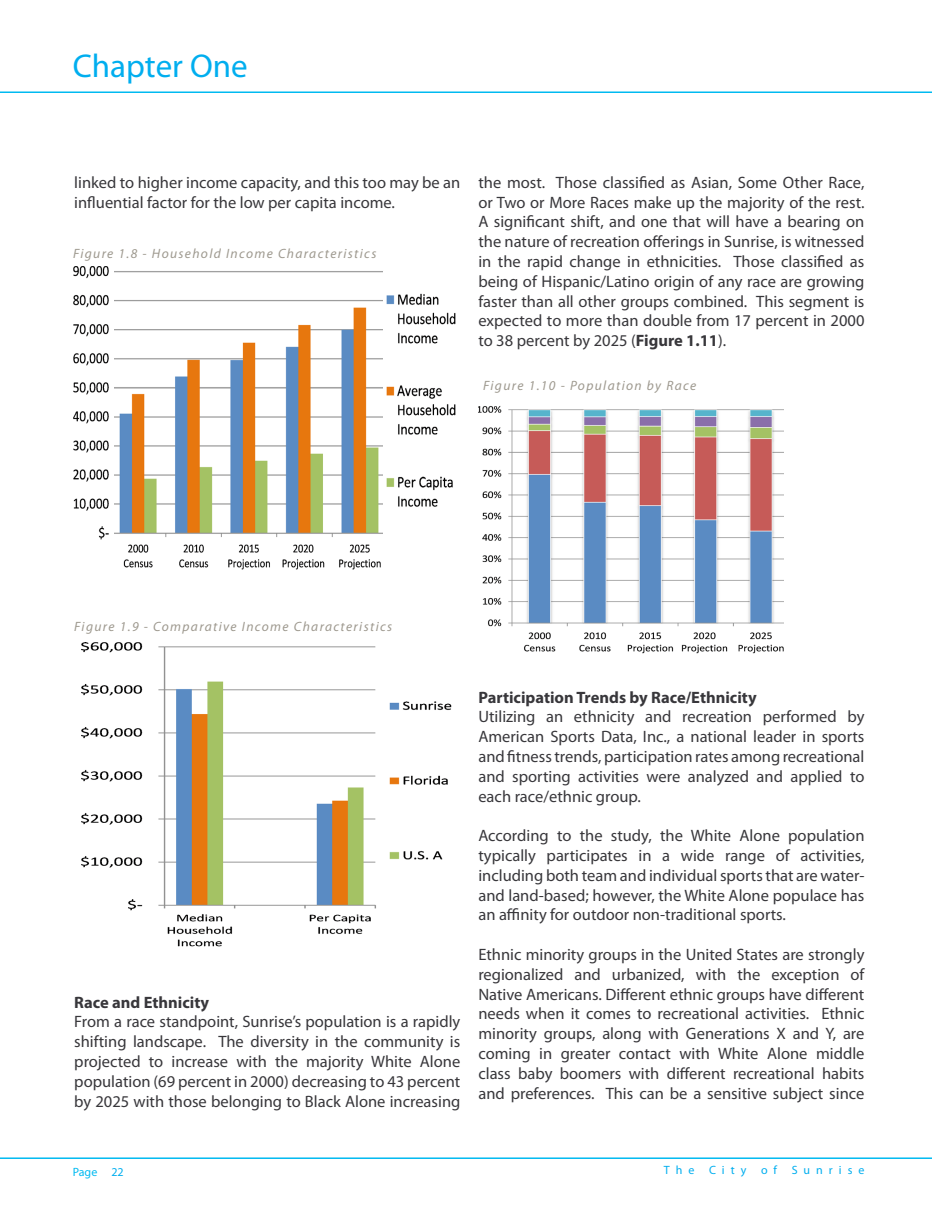
<style>
.page{position:relative;width:932px;height:1215px;background:#fff}
.page>*{position:absolute;margin:0;border:0;box-sizing:border-box;transform-origin:0 0}
.t1{font:33px "Myriad Pro";color:#00aeef}
.t2{font:16.5px/19.8px "Myriad Pro";color:#38373b;text-align:justify}
.t3{font:700 16.5px "Myriad Pro";color:#38373b}
.t4{font:italic 13.5px "Myriad Pro";letter-spacing:.1em;color:#9e998f}
.t5{font:12px "Myriad Pro";letter-spacing:.5em;color:#00aeef}
.t6{font:12px "Myriad Pro";color:#00baf1}
.s1{font-weight:700}
.s2{color:#00aeef}
</style>
<div class="page">
<hr style="left:0;top:1157px;width:932px;height:2px;background:#00baf1">
<hr style="left:0;top:91px;width:932px;height:2px;background:#00baf1">
<img style="left:73px;top:266px;width:310px;height:304px">
<img style="left:386px;top:293px;width:70px;height:214px">
<img style="left:81px;top:642px;width:295px;height:305px">
<img style="left:478px;top:406px;width:306px;height:248px">
<img style="left:389px;top:701px;width:63px;height:159px">
<h1 class="t1" style="left:73px;top:46px;width:176px">Chapter One</h1>
<p class="t2" style="left:74px;top:172px;width:387px">linked to higher income capacity, and this too may be an influential factor for the low per capita income.</p>
<p class="t4" style="left:73px;top:245px;width:305px">Figure 1.8 - Household Income Characteristics</p>
<p class="t2" style="left:478px;top:172px;width:387px">the most. Those classified as Asian, Some Other Race, or Two or More Races make up the majority of the rest.<br>A significant shift, and one that will have a bearing on the nature of recreation offerings in Sunrise, is witnessed in the rapid change in ethnicities. Those classified as being of Hispanic/Latino origin of any race are growing faster than all other groups combined. This segment is expected to more than double from 17 percent in 2000 to 38 percent by 2025 (<span class="s1">Figure 1.11</span>).</p>
<p class="t4" style="left:483px;top:377px;width:214px">Figure 1.10 - Population by Race</p>
<p class="t4" style="left:74px;top:618px;width:319px">Figure 1.9 - Comparative Income Characteristics</p>
<p class="t3" style="left:74px;top:991px;width:136px">Race and Ethnicity</p>
<p class="t2" style="left:74px;top:1012px;width:387px">From a race standpoint, Sunrise’s population is a rapidly shifting landscape. The diversity in the community is projected to increase with the majority White Alone population (69 percent in 2000) decreasing to 43 percent by 2025 with those belonging to Black Alone increasing</p>
<p class="t3" style="left:478px;top:686px;width:280px">Participation Trends by Race/Ethnicity</p>
<p class="t2" style="left:478px;top:707px;width:387px">Utilizing an ethnicity and recreation performed by American Sports Data, Inc., a national leader in sports and fitness trends, participation rates among recreational and sporting activities were analyzed and applied to each race/ethnic group.</p>
<p class="t2" style="left:478px;top:826px;width:387px">According to the study, the White Alone population typically participates in a wide range of activities, including both team and individual sports that are water&shy;and land-based; however, the White Alone populace has an affinity for outdoor non-traditional sports.</p>
<p class="t2" style="left:478px;top:944px;width:387px">Ethnic minority groups in the United States are strongly regionalized and urbanized, with the exception of Native Americans. Different ethnic groups have different needs when it comes to recreational activities. Ethnic minority groups, along with Generations X and Y, are coming in greater contact with White Alone middle class baby boomers with different recreational habits and preferences. This can be a sensitive subject since</p>
<p class="t6" style="left:73px;top:1165px;width:52px">Page <span class="s2">22</span></p>
<p class="t5" style="left:664px;top:1163px;width:202px">The City of Sunrise</p>
</div>
